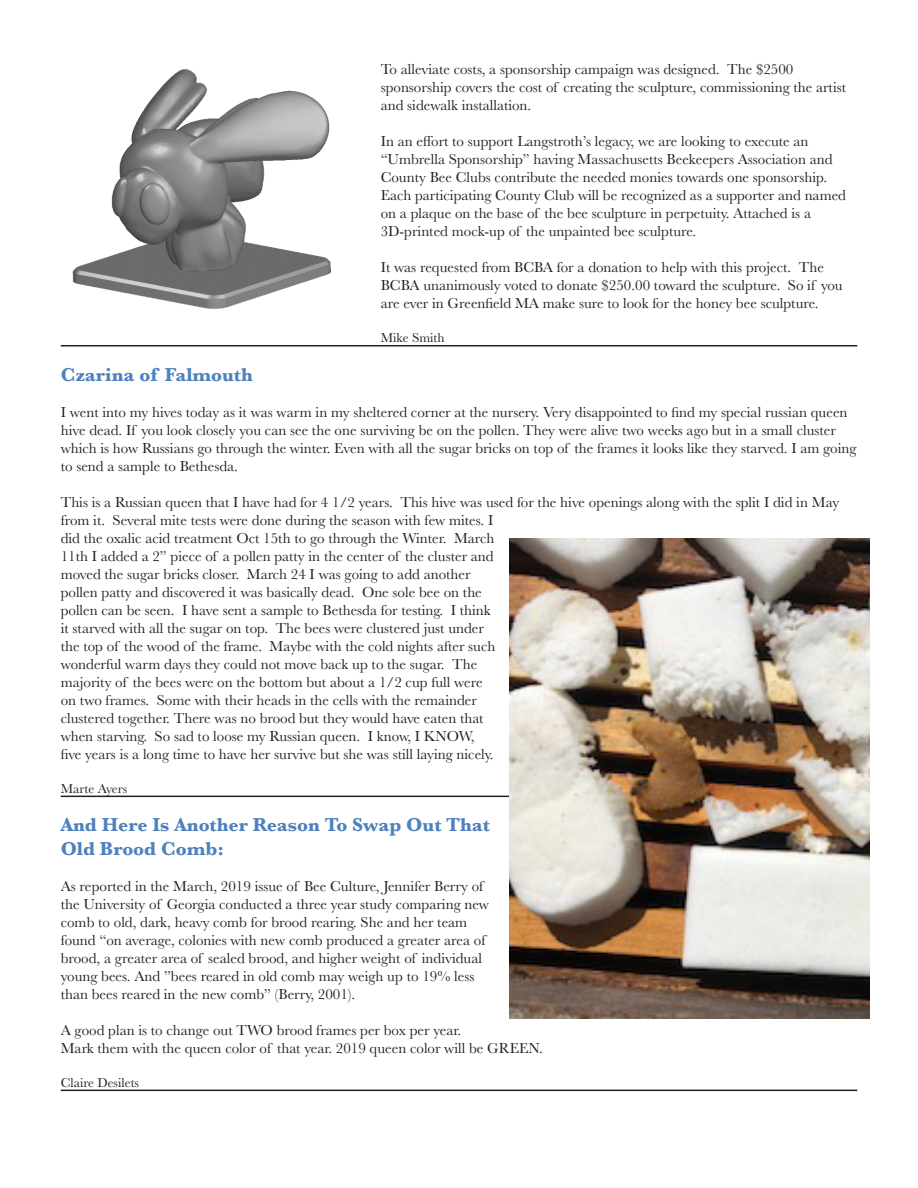
<style>
.page{position:relative;width:918px;height:1188px;background:#fff}
.page>*{position:absolute;margin:0;border:0;box-sizing:border-box;transform-origin:0 0}
.SectionHead{font:700 19.5px/23.4px "Baskerville";color:#4f81bd}
.t1{font:15px/18px "Baskerville";color:#231f20}
.ByLine{font:13.5px "Baskerville";color:#231f20}
</style>
<div class="page">
<hr style="left:61px;top:345px;width:796px;height:1px;background:#231f20">
<hr style="left:61px;top:796px;width:796px;height:1px;background:#231f20">
<hr style="left:61px;top:1090px;width:796px;height:1px;background:#231f20">
<img style="left:509px;top:538px;width:360px;height:480px">
<img style="left:72px;top:69px;width:259px;height:240px">
<p class="t1" style="left:381px;top:61px;width:467px">To alleviate costs, a sponsorship campaign was designed. The $2500 sponsorship covers the cost of creating the sculpture, commissioning the artist and sidewalk installation.</p>
<p class="t1" style="left:381px;top:133px;width:467px">In an effort to support Langstroth’s legacy, we are looking to execute an “Umbrella Sponsorship” having Massachusetts Beekeepers Association and County Bee Clubs contribute the needed monies towards one sponsorship.<br>Each participating County Club will be recognized as a supporter and named on a plaque on the base of the bee sculpture in perpetuity. Attached is a 3D-printed mock-up of the unpainted bee sculpture.</p>
<p class="t1" style="left:381px;top:259px;width:464px">It was requested from BCBA for a donation to help with this project. The<br>BCBA unanimously voted to donate $250.00 toward the sculpture. So if you are ever in Greenfield MA make sure to look for the honey bee sculpture.</p>
<p class="ByLine" style="left:381px;top:329px;width:65px">Mike Smith</p>
<p class="SectionHead" style="left:61px;top:363px;width:194px">Czarina of Falmouth</p>
<p class="t1" style="left:61px;top:403px;width:797px">I went into my hives today as it was warm in my sheltered corner at the nursery. Very disappointed to find my special russian queen hive dead. If you look closely you can see the one surviving be on the pollen. They were alive two weeks ago but in a small cluster which is how Russians go through the winter. Even with all the sugar bricks on top of the frames it looks like they starved. I am going to send a sample to Bethesda.</p>
<p class="t1" style="left:61px;top:493px;width:780px">This is a Russian queen that I have had for 4 1/2 years. This hive was used for the hive openings along with the split I did in May from it. Several mite tests were done during the season with few mites. I<br>did the oxalic acid treatment Oct 15th to go through the Winter. March<br>11th I added a 2” piece of a pollen patty in the center of the cluster and<br>moved the sugar bricks closer. March 24 I was going to add another<br>pollen patty and discovered it was basically dead. One sole bee on the<br>pollen can be seen. I have sent a sample to Bethesda for testing. I think<br>it starved with all the sugar on top. The bees were clustered just under<br>the top of the wood of the frame. Maybe with the cold nights after such<br>wonderful warm days they could not move back up to the sugar. The<br>majority of the bees were on the bottom but about a 1/2 cup full were<br>on two frames. Some with their heads in the cells with the remainder<br>clustered together. There was no brood but they would have eaten that<br>when starving. So sad to loose my Russian queen. I know, I KNOW,<br>five years is a long time to have her survive but she was still laying nicely.</p>
<p class="ByLine" style="left:61px;top:780px;width:68px">Marte Ayers</p>
<p class="SectionHead" style="left:61px;top:814px;width:431px">And Here Is Another Reason To Swap Out That<br>Old Brood Comb:</p>
<p class="t1" style="left:61px;top:877px;width:430px">As reported in the March, 2019 issue of Bee Culture, Jennifer Berry of the University of Georgia conducted a three year study comparing new comb to old, dark, heavy comb for brood rearing. She and her team found “on average, colonies with new comb produced a greater area of brood, a greater area of sealed brood, and higher weight of individual young bees. And ”bees reared in old comb may weigh up to 19% less than bees reared in the new comb” (Berry, 2001).</p>
<p class="t1" style="left:61px;top:1021px;width:484px">A good plan is to change out TWO brood frames per box per year.<br>Mark them with the queen color of that year. 2019 queen color will be GREEN.</p>
<p class="ByLine" style="left:61px;top:1074px;width:80px">Claire Desilets</p>
</div>
